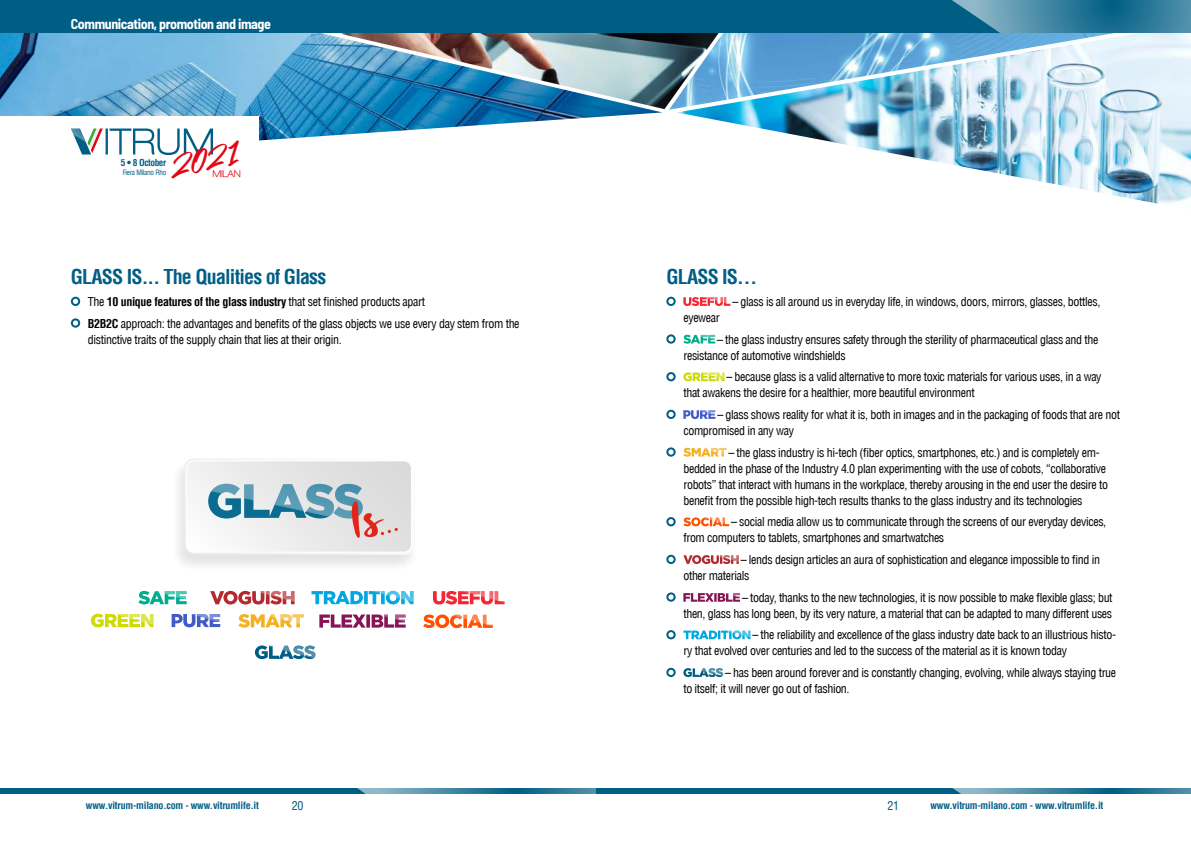
<style>
.page{position:relative;width:1191px;height:842px;background:#fff}
.page>*{position:absolute;margin:0;border:0;box-sizing:border-box;transform-origin:0 0}
.t1{font:27px "Samble Tracie";color:#e30613}
.t2{font:700 condensed 20px "Helvetica LT";letter-spacing:-.04em;color:#005e85}
.t3{font:700 semi-condensed 14px "Barlow";letter-spacing:-.03em;color:#fff}
.t4{font:condensed 12px/16px "Helvetica LT";letter-spacing:-.03em;color:#000}
.t5{font:condensed 12px "Helvetica LT";color:#005e85}
.t6{font:700 condensed 10px "Helvetica LT";letter-spacing:-.02em;color:#005e85}
.t7{font:700 condensed 9.3px "Helvetica LT";letter-spacing:-.04em;color:#005e85}
.t8{font:700 9.3px "Lowvetica";letter-spacing:-.03em;color:#e30613}
.t9{font:condensed 7.2px "Helvetica LT";letter-spacing:-.04em;color:#005e85}
.s1{font-weight:700}
</style>
<div class="page">
<img style="left:677px;top:33px;width:514px;height:171px">
<img style="left:662px;top:33px;width:69px;height:76px">
<img style="left:0;top:33px;width:662px;height:108px">
<div style="left:0;top:116px;width:259px;height:68px;background:#fff"></div>
<div style="left:595px;top:788px;width:596px;height:6px;background:#005e85"></div>
<svg style="left:952px;top:788px;width:239px;height:6px"></svg>
<div style="left:0;top:788px;width:595px;height:6px;background:#005e85"></div>
<svg style="left:357px;top:788px;width:238px;height:6px"></svg>
<svg style="left:71px;top:129px;width:142px;height:26px"></svg>
<div style="left:0;top:0;width:1191px;height:33px;background:#005e85"></div>
<svg style="left:952px;top:0;width:239px;height:33px"></svg>
<div style="left:71px;top:297px;width:9px;height:9px;border:2px solid #005e85;border-radius:50%"></div>
<div style="left:71px;top:318px;width:9px;height:10px;border:2px solid #005e85;border-radius:50%"></div>
<div style="left:666px;top:297px;width:9px;height:9px;border:2px solid #005e85;border-radius:50%"></div>
<svg style="left:683px;top:297px;width:47px;height:9px"></svg>
<div style="left:666px;top:334px;width:9px;height:10px;border:2px solid #005e85;border-radius:50%"></div>
<svg style="left:683px;top:335px;width:32px;height:9px"></svg>
<div style="left:666px;top:372px;width:9px;height:9px;border:2px solid #005e85;border-radius:50%"></div>
<svg style="left:683px;top:372px;width:41px;height:9px"></svg>
<div style="left:666px;top:410px;width:9px;height:9px;border:2px solid #005e85;border-radius:50%"></div>
<svg style="left:683px;top:410px;width:32px;height:9px"></svg>
<div style="left:666px;top:447px;width:9px;height:10px;border:2px solid #005e85;border-radius:50%"></div>
<svg style="left:683px;top:448px;width:43px;height:9px"></svg>
<div style="left:666px;top:517px;width:9px;height:9px;border:2px solid #005e85;border-radius:50%"></div>
<svg style="left:683px;top:517px;width:46px;height:9px"></svg>
<div style="left:666px;top:555px;width:9px;height:9px;border:2px solid #005e85;border-radius:50%"></div>
<svg style="left:683px;top:555px;width:56px;height:9px"></svg>
<div style="left:666px;top:592px;width:9px;height:10px;border:2px solid #005e85;border-radius:50%"></div>
<svg style="left:683px;top:593px;width:57px;height:9px"></svg>
<div style="left:666px;top:630px;width:9px;height:9px;border:2px solid #005e85;border-radius:50%"></div>
<svg style="left:683px;top:630px;width:67px;height:9px"></svg>
<div style="left:666px;top:668px;width:9px;height:9px;border:2px solid #005e85;border-radius:50%"></div>
<svg style="left:683px;top:668px;width:40px;height:9px"></svg>
<svg style="left:210px;top:591px;width:84px;height:13px"></svg>
<svg style="left:238px;top:614px;width:66px;height:14px"></svg>
<svg style="left:172px;top:614px;width:48px;height:13px"></svg>
<svg style="left:255px;top:645px;width:60px;height:14px"></svg>
<svg style="left:311px;top:591px;width:102px;height:13px"></svg>
<svg style="left:423px;top:614px;width:70px;height:14px"></svg>
<svg style="left:319px;top:614px;width:87px;height:14px"></svg>
<svg style="left:138px;top:591px;width:49px;height:13px"></svg>
<svg style="left:433px;top:591px;width:71px;height:13px"></svg>
<svg style="left:91px;top:614px;width:62px;height:13px"></svg>
<div style="left:175px;top:461px;width:241px;height:108px;background:#ededed;border-radius:16px"></div>
<svg style="left:184px;top:458px;width:230px;height:97px"></svg>
<p class="t3" style="left:71px;top:15px;width:202px">Communication, promotion and image</p>
<h1 class="t1" style="left:164px;top:152px;width:72px;rotate:-13deg">2021</h1>
<p class="t7" style="left:121px;top:157px;width:47px">5 • 8 October</p>
<p class="t9" style="left:123px;top:168px;width:45px">Fiera Milano Rho</p>
<p class="t8" style="left:212px;top:169px;width:30px">MILAN</p>
<h2 class="t2" style="left:71px;top:264px;width:257px">GLASS IS... The Qualities of Glass</h2>
<p class="t4" style="left:88px;top:291px;width:433px;line-height:21.7px">The <span class="s1">10 unique features of the glass industry</span> that set finished products apart<br><span class="s1">B2B2C</span> approach: the advantages and benefits of the glass objects we use every day stem from the</p>
<p class="t4" style="left:88px;top:331px;width:255px">distinctive traits of the supply chain that lies at their origin.</p>
<h2 class="t2" style="left:666px;top:264px;width:92px">GLASS IS…</h2>
<p class="t4" style="left:732px;top:294px;width:369px">– glass is all around us in everyday life, in windows, doors, mirrors, glasses, bottles,</p>
<p class="t4" style="left:683px;top:310px;width:38px">eyewear</p>
<p class="t4" style="left:683px;top:331px;width:416px;text-indent:34px">– the glass industry ensures safety through the sterility of pharmaceutical glass and the resistance of automotive windshields</p>
<p class="t4" style="left:683px;top:369px;width:420px;text-indent:43px">– because glass is a valid alternative to more toxic materials for various uses, in a way that awakens the desire for a healthier, more beautiful environment</p>
<p class="t4" style="left:683px;top:407px;width:438px;text-indent:34px">– glass shows reality for what it is, both in images and in the packaging of foods that are not compromised in any way</p>
<p class="t4" style="left:683px;top:444px;width:426px;text-indent:45px">– the glass industry is hi-tech (fiber optics, smartphones, etc.) and is completely em&shy;bedded in the phase of the Industry 4.0 plan experimenting with the use of cobots, “collaborative robots” that interact with humans in the workplace, thereby arousing in the end user the desire to benefit from the possible high-tech results thanks to the glass industry and its technologies</p>
<p class="t4" style="left:683px;top:514px;width:424px;text-indent:48px">– social media allow us to communicate through the screens of our everyday devices, from computers to tablets, smartphones and smartwatches</p>
<p class="t4" style="left:683px;top:552px;width:418px;text-indent:57px">– lends design articles an aura of sophistication and elegance impossible to find in other materials</p>
<p class="t4" style="left:683px;top:589px;width:431px;text-align:right">– today, thanks to the new technologies, it is now possible to make flexible glass; but<br>then, glass has long been, by its very nature, a material that can be adapted to many different uses</p>
<p class="t4" style="left:683px;top:627px;width:434px;text-indent:69px">– the reliability and excellence of the glass industry date back to an illustrious histo&shy;ry that evolved over centuries and led to the success of the material as it is known today</p>
<p class="t4" style="left:683px;top:665px;width:434px;text-indent:42px">– has been around forever and is constantly changing, evolving, while always staying true to itself; it will never go out of fashion.</p>
<p class="t6" style="left:86px;top:799px;width:174px">www.vitrum-milano.com - www.vitrumlife.it</p>
<p class="t5" style="left:292px;top:798px;width:13px">20</p>
<p class="t5" style="left:887px;top:798px;width:13px">21</p>
<p class="t6" style="left:930px;top:799px;width:174px">www.vitrum-milano.com - www.vitrumlife.it</p>
</div>
